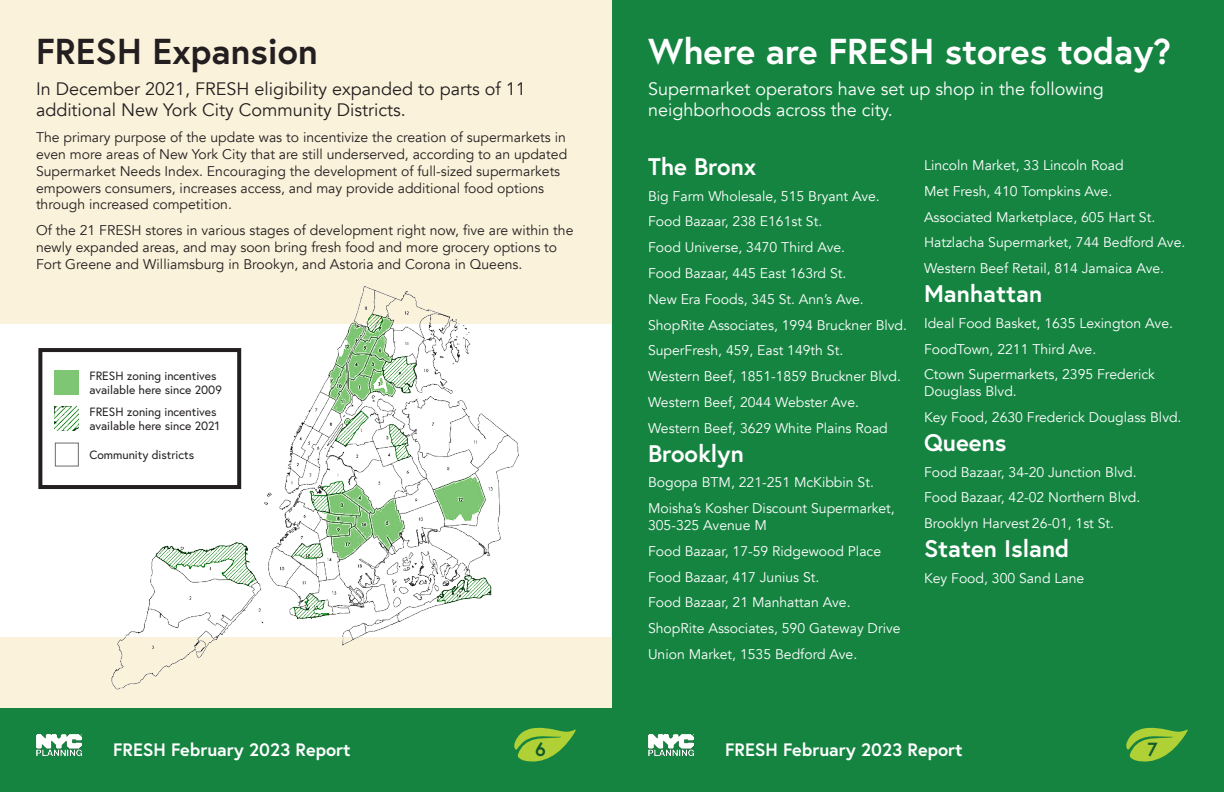
<style>
.page{position:relative;width:1224px;height:792px;background:#fff}
.page>*{position:absolute;margin:0;border:0;box-sizing:border-box;transform-origin:0 0}
.t1{font:700 36px "Europa";color:#fff}
.t2{font:700 36px "Europa";color:#231f20}
.t3{font:700 24px "Europa";color:#fff}
.t4{font:700 19px "Europa";color:#12592d}
.t5{font:18px/21.6px "Avenir";color:#231f20}
.t6{font:18px/21.6px "Avenir";color:#fff}
.t7{font:700 18px "Europa";color:#fff}
.t8{font:14px/25.8px "Avenir";color:#fff}
.t9{font:14px/16.8px "Avenir";color:#231f20}
.t10{font:12px/14.4px "Europa";color:#231f20}
</style>
<div class="page">
<div style="left:612px;top:0;width:612px;height:792px;background:#158441"></div>
<img style="left:648px;top:734px;width:45px;height:22px">
<svg style="left:1126px;top:727px;width:62px;height:35px"></svg>
<div style="left:0;top:0;width:612px;height:792px;background:#fbf2db"></div>
<div style="left:0;top:708px;width:612px;height:84px;background:#158441"></div>
<img style="left:36px;top:734px;width:45px;height:22px">
<svg style="left:514px;top:727px;width:62px;height:35px"></svg>
<div style="left:0;top:324px;width:610px;height:312px;background:#fff"></div>
<img style="left:61px;top:286px;width:502px;height:404px">
<div style="left:40px;top:350px;width:199px;height:137px;background:#fff"></div>
<div style="left:38px;top:348px;width:203px;height:141px;border:4px solid #231f20"></div>
<div style="left:55px;top:443px;width:24px;height:24px;border:1px solid #6b6b6e"></div>
<div style="left:55px;top:371px;width:24px;height:24px;background:#7ec574"></div>
<img style="left:55px;top:407px;width:24px;height:24px">
<h1 class="t2" style="left:36px;top:27px;width:283px">FRESH Expansion</h1>
<p class="t5" style="left:36px;top:78px;width:491px">In December 2021, FRESH eligibility expanded to parts of 11 additional New York City Community Districts.</p>
<p class="t9" style="left:36px;top:129px;width:533px">The primary purpose of the update was to incentivize the creation of supermarkets in even more areas of New York City that are still underserved, according to an updated Supermarket Needs Index. Encouraging the development of full-sized supermarkets empowers consumers, increases access, and may provide additional food options through increased competition.</p>
<p class="t9" style="left:36px;top:222px;width:539px">Of the 21 FRESH stores in various stages of development right now, five are within the newly expanded areas, and may soon bring fresh food and more grocery options to<br>Fort Greene and Williamsburg in Brookyn, and Astoria and Corona in Queens.</p>
<p class="t10" style="left:89px;top:368px;width:134px">FRESH zoning incentives available here since 2009</p>
<p class="t10" style="left:89px;top:404px;width:132px">FRESH zoning incentives available here since 2021</p>
<p class="t10" style="left:89px;top:448px;width:106px">Community districts</p>
<h1 class="t1" style="left:648px;top:27px;width:525px">Where are FRESH stores today?</h1>
<p class="t6" style="left:648px;top:78px;width:457px">Supermarket operators have set up shop in the following neighborhoods across the city.</p>
<h2 class="t3" style="left:648px;top:150px;width:110px">The Bronx</h2>
<p class="t8" style="left:648px;top:183px;width:261px">Big Farm Wholesale, 515 Bryant Ave.<br>Food Bazaar, 238 E161st St.<br>Food Universe, 3470 Third Ave.<br>Food Bazaar, 445 East 163rd St.<br>New Era Foods, 345 St. Ann’s Ave.<br>ShopRite Associates, 1994 Bruckner Blvd.<br>SuperFresh, 459, East 149th St.<br>Western Beef, 1851-1859 Bruckner Blvd.<br>Western Beef, 2044 Webster Ave.<br>Western Beef, 3629 White Plains Road</p>
<h2 class="t3" style="left:648px;top:437px;width:97px">Brooklyn</h2>
<p class="t8" style="left:648px;top:470px;width:248px">Bogopa BTM, 221-251 McKibbin St.<br>Moisha’s Kosher Discount Supermarket,</p>
<p class="t8" style="left:648px;top:513px;width:254px">305-325 Avenue M<br>Food Bazaar, 17-59 Ridgewood Place<br>Food Bazaar, 417 Junius St.<br>Food Bazaar, 21 Manhattan Ave.<br>ShopRite Associates, 590 Gateway Drive<br>Union Market, 1535 Bedford Ave.</p>
<p class="t8" style="left:924px;top:153px;width:263px">Lincoln Market, 33 Lincoln Road<br>Met Fresh, 410 Tompkins Ave.<br>Associated Marketplace, 605 Hart St.<br>Hatzlacha Supermarket, 744 Bedford Ave.<br>Western Beef Retail, 814 Jamaica Ave.</p>
<h2 class="t3" style="left:924px;top:277px;width:120px">Manhattan</h2>
<p class="t8" style="left:924px;top:310px;width:251px">Ideal Food Basket, 1635 Lexington Ave.<br>FoodTown, 2211 Third Ave.<br>Ctown Supermarkets, 2395 Frederick</p>
<p class="t8" style="left:924px;top:379px;width:259px">Douglass Blvd.<br>Key Food, 2630 Frederick Douglass Blvd.</p>
<h2 class="t3" style="left:924px;top:426px;width:84px">Queens</h2>
<p class="t8" style="left:924px;top:459px;width:218px">Food Bazaar, 34-20 Junction Blvd.<br>Food Bazaar, 42-02 Northern Blvd.<br>Brooklyn Harvest 26-01, 1st St.</p>
<h2 class="t3" style="left:924px;top:532px;width:147px">Staten Island</h2>
<p class="t8" style="left:924px;top:565px;width:162px">Key Food, 300 Sand Lane</p>
<p class="t7" style="left:113px;top:737px;width:239px">FRESH February 2023 Report</p>
<h3 class="t4" style="left:535px;top:736px;width:12px">6</h3>
<p class="t7" style="left:725px;top:737px;width:239px">FRESH February 2023 Report</p>
<h3 class="t4" style="left:1148px;top:736px;width:11px">7</h3>
</div>
